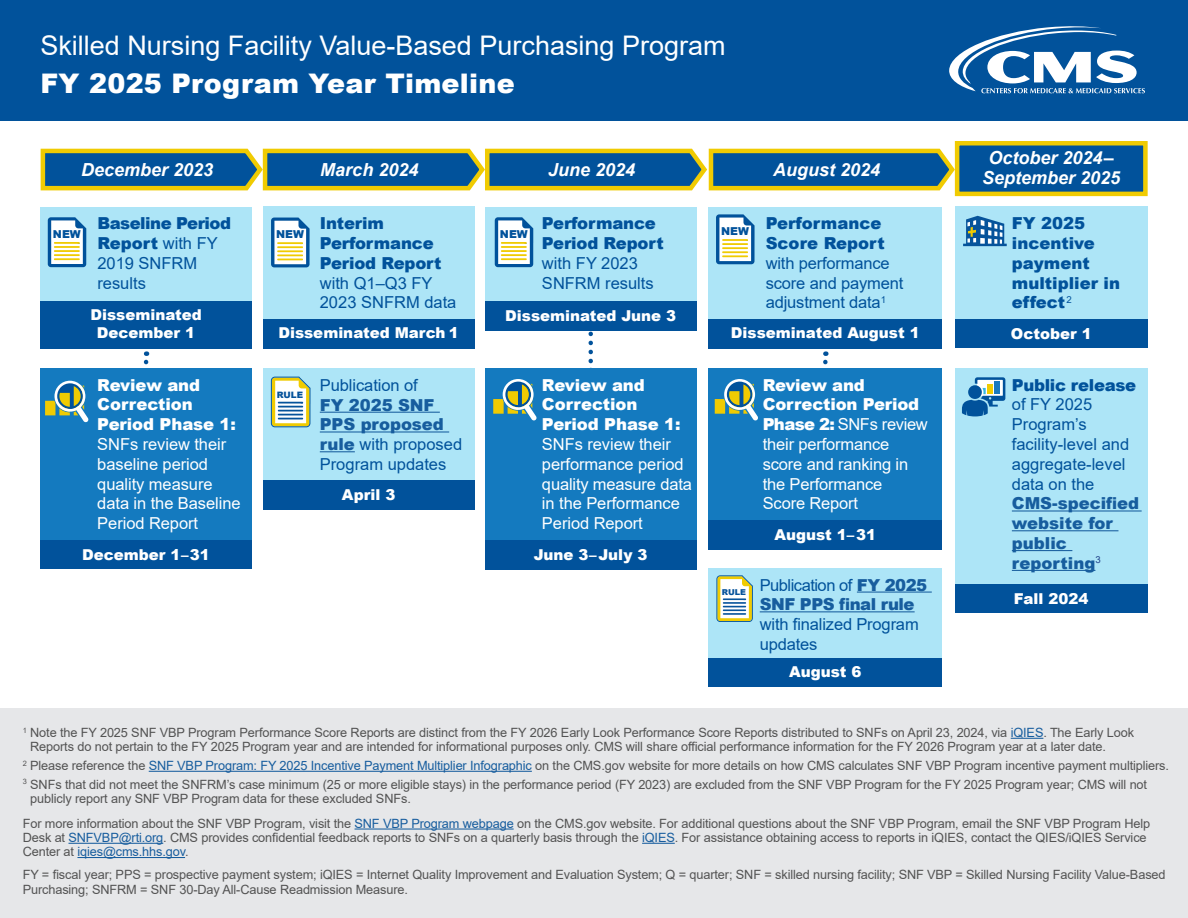
<style>
.page{position:relative;width:1188px;height:918px;background:#fff}
.page>*{position:absolute;margin:0;border:0;box-sizing:border-box;transform-origin:0 0}
.t1{font:27px "Arial";color:#fff}
.t2{font:900 27px "Arial";letter-spacing:.01em;color:#fff}
.t3{font:italic 700 18px/19.5px "Arial";color:#fff;text-align:center}
.t4{font:16.5px/19.8px "Arial";color:#01529b}
.t5{font:16.5px/19.8px "Arial";letter-spacing:-.005em;color:#fff}
.t6{font:900 16.5px/19.8px "Arial";letter-spacing:-.01em;color:#01529b}
.t7{font:900 16.5px/19.8px "Arial";letter-spacing:-.005em;color:#fff}
.t8{font:900 16.5px/19.8px "Arial";color:#175d9e}
.t9{font:900 16.5px/19.8px "Arial";letter-spacing:-.03em;color:#175d9e}
.t10{font:900 15px/18px "Arial";color:#fff;text-align:center}
.t11{font:12.75px/14.2px "Arial";letter-spacing:-.01em;color:#535353}
.s1{font-weight:900}
.s2{font-weight:900;color:#175d9e}
.s3{font-weight:400;color:#01529b}
.s4{color:#175d9e}
</style>
<div class="page">
<div style="left:0;top:708px;width:1188px;height:210px;background:#e6e7e9"></div>
<svg style="left:144px;top:351px;width:4px;height:14px"></svg>
<div style="left:0;top:0;width:1188px;height:121px;background:#01529b"></div>
<hr style="left:1011px;top:738px;width:32px;height:1px;background:#175d9e">
<hr style="left:149px;top:771px;width:383px;height:1px;background:#175d9e">
<hr style="left:355px;top:829px;width:159px;height:1px;background:#175d9e">
<hr style="left:68px;top:843px;width:95px;height:1px;background:#175d9e">
<hr style="left:642px;top:843px;width:33px;height:1px;background:#175d9e">
<hr style="left:77px;top:857px;width:108px;height:1px;background:#175d9e">
<svg style="left:949px;top:26px;width:196px;height:67px"></svg>
<svg style="left:588px;top:331px;width:5px;height:37px"></svg>
<svg style="left:823px;top:351px;width:5px;height:14px"></svg>
<div style="left:955px;top:207px;width:193px;height:112px;background:#ade5f7"></div>
<div style="left:955px;top:141px;width:193px;height:55px;background:#01529b;border:4px solid #f0cb02"></div>
<div style="left:955px;top:319px;width:193px;height:29px;background:#01529b"></div>
<div style="left:709px;top:657px;width:233px;height:30px;background:#01529b"></div>
<div style="left:709px;top:568px;width:233px;height:89px;background:#ade5f7"></div>
<hr style="left:857px;top:592px;width:75px;height:1px;background:#175d9e">
<hr style="left:760px;top:611px;width:155px;height:1px;background:#175d9e">
<div style="left:40px;top:207px;width:212px;height:94px;background:#ade5f7"></div>
<div style="left:40px;top:301px;width:212px;height:47px;background:#01529b"></div>
<svg style="left:48px;top:217px;width:38px;height:50px;background:#b6c9c5"></svg>
<div style="left:709px;top:207px;width:233px;height:115px;background:#ade5f7"></div>
<svg style="left:716px;top:214px;width:39px;height:50px;background:#b4c8c5"></svg>
<svg style="left:963px;top:216px;width:44px;height:30px"></svg>
<div style="left:263px;top:207px;width:211px;height:112px;background:#ade5f7"></div>
<div style="left:263px;top:319px;width:211px;height:29px;background:#01529b"></div>
<svg style="left:271px;top:218px;width:39px;height:49px;background:#b6c9c5"></svg>
<div style="left:40px;top:540px;width:212px;height:28px;background:#01529b"></div>
<div style="left:40px;top:368px;width:212px;height:172px;background:#147abf"></div>
<svg style="left:45px;top:381px;width:44px;height:42px"></svg>
<div style="left:485px;top:368px;width:211px;height:172px;background:#147abf"></div>
<div style="left:485px;top:540px;width:211px;height:30px;background:#01529b"></div>
<svg style="left:493px;top:379px;width:44px;height:42px"></svg>
<div style="left:709px;top:520px;width:233px;height:30px;background:#01529b"></div>
<div style="left:709px;top:368px;width:233px;height:152px;background:#147abf"></div>
<svg style="left:715px;top:379px;width:43px;height:42px"></svg>
<div style="left:263px;top:368px;width:211px;height:113px;background:#ade5f7"></div>
<hr style="left:320px;top:412px;width:120px;height:1px;background:#175d9e">
<hr style="left:320px;top:431px;width:129px;height:2px;background:#175d9e">
<hr style="left:320px;top:451px;width:35px;height:1px;background:#175d9e">
<div style="left:263px;top:481px;width:211px;height:29px;background:#01529b"></div>
<svg style="left:271px;top:377px;width:39px;height:50px;background:#cbd2af"></svg>
<svg style="left:716px;top:575px;width:37px;height:47px;background:#c6d0b0"></svg>
<div style="left:485px;top:207px;width:211px;height:94px;background:#ade5f7"></div>
<div style="left:485px;top:301px;width:211px;height:30px;background:#01529b"></div>
<svg style="left:495px;top:217px;width:38px;height:50px;background:#b6c9c5"></svg>
<div style="left:709px;top:319px;width:233px;height:29px;background:#01529b"></div>
<div style="left:955px;top:368px;width:193px;height:217px;background:#ade5f7"></div>
<hr style="left:1012px;top:510px;width:130px;height:2px;background:#175d9e">
<hr style="left:1012px;top:530px;width:106px;height:1px;background:#175d9e">
<hr style="left:1012px;top:550px;width:60px;height:1px;background:#175d9e">
<hr style="left:1012px;top:570px;width:83px;height:1px;background:#175d9e">
<div style="left:955px;top:584px;width:193px;height:29px;background:#01529b"></div>
<svg style="left:962px;top:377px;width:43px;height:39px"></svg>
<svg style="left:40px;top:146px;width:918px;height:47px;background:#588489"></svg>
<h1 class="t1" style="left:40px;top:27px;width:687px">Skilled Nursing Facility Value-Based Purchasing Program</h1>
<h1 class="t2" style="left:40px;top:64px;width:476px">FY 2025 Program Year Timeline</h1>
<h2 class="t3" style="left:81px;top:160px;width:134px">December 2023</h2>
<h2 class="t3" style="left:320px;top:160px;width:100px">March 2024</h2>
<h2 class="t3" style="left:548px;top:160px;width:89px">June 2024</h2>
<h2 class="t3" style="left:773px;top:160px;width:109px">August 2024</h2>
<p class="t4" style="left:97px;top:213px;width:135px"><span class="s1">Baseline Period<br>Report</span> with FY<br>2019 SNFRM results</p>
<p class="t10" style="left:90px;top:305px;width:113px">Disseminated<br>December 1</p>
<p class="t7" style="left:97px;top:374px;width:140px">Review and<br>Correction<br>Period Phase 1:</p>
<p class="t5" style="left:97px;top:434px;width:145px">SNFs review their baseline period quality measure data in the Baseline<br>Period Report</p>
<p class="t10" style="left:82px;top:545px;width:129px">December 1 – 31</p>
<p class="t6" style="left:320px;top:213px;width:123px">Interim<br>Performance<br>Period Report</p>
<p class="t4" style="left:320px;top:273px;width:138px">with Q1–Q3 FY<br>2023 SNFRM data</p>
<p class="t10" style="left:278px;top:324px;width:182px">Disseminated March 1</p>
<p class="t4" style="left:320px;top:375px;width:99px">Publication of</p>
<p class="t4" style="left:320px;top:395px;width:144px"><span class="s2">FY 2025 SNF<br>PPS proposed rule</span> with proposed<br>Program updates</p>
<p class="t10" style="left:342px;top:486px;width:55px">April 3</p>
<p class="t6" style="left:542px;top:213px;width:123px">Performance<br>Period Report</p>
<p class="t4" style="left:542px;top:253px;width:113px">with FY 2023<br>SNFRM results</p>
<p class="t10" style="left:505px;top:306px;width:173px">Disseminated June 3</p>
<p class="t7" style="left:542px;top:374px;width:140px">Review and<br>Correction<br>Period Phase 1:</p>
<p class="t5" style="left:542px;top:434px;width:151px">SNFs review their performance period quality measure data in the Performance<br>Period Report</p>
<p class="t10" style="left:534px;top:545px;width:115px">June 3–July 3</p>
<p class="t6" style="left:766px;top:213px;width:120px">Performance<br>Score Report</p>
<p class="t4" style="left:766px;top:253px;width:139px">with performance score and payment adjustment data<sup>1</sup></p>
<p class="t10" style="left:731px;top:324px;width:190px">Disseminated August 1</p>
<p class="t5" style="left:763px;top:375px;width:167px"><span class="s1">Review and<br>Correction Period<br>Phase 2:</span> SNFs review their performance score and ranking in the Performance<br>Score Report</p>
<p class="t10" style="left:775px;top:525px;width:103px">August 1–31</p>
<p class="t9" style="left:760px;top:574px;width:169px"><span class="s3">Publication of</span> FY 2025<br>SNF PPS final rule</p>
<p class="t4" style="left:760px;top:614px;width:160px">with finalized Program updates</p>
<p class="t10" style="left:789px;top:662px;width:74px">August 6</p>
<h2 class="t3" style="left:982px;top:149px;width:140px">October 2024–<br>September 2025</h2>
<p class="t6" style="left:1012px;top:213px;width:110px">FY 2025 incentive payment multiplier in effect<sup>2</sup></p>
<p class="t10" style="left:1011px;top:324px;width:82px">October 1</p>
<p class="t6" style="left:1012px;top:374px;width:126px">Public release</p>
<p class="t4" style="left:1012px;top:395px;width:119px">of FY 2025<br>Program’s facility-level and aggregate-level data on the</p>
<p class="t8" style="left:1012px;top:493px;width:129px">CMS-specified website for public reporting<sup>3</sup></p>
<p class="t10" style="left:1014px;top:589px;width:76px">Fall 2024</p>
<p class="t11" style="left:30px;top:725px;width:1105px;text-indent:-8px"><sup>1</sup> Note the FY 2025 SNF VBP Program Performance Score Reports are distinct from the FY 2026 Early Look Performance Score Reports distributed to SNFs on April 23, 2024, via <span class="s4">iQIES</span>. The Early Look<br>Reports do not pertain to the FY 2025 Program year and are intended for informational purposes only. CMS will share official performance information for the FY 2026 Program year at a later date.</p>
<p class="t11" style="left:23px;top:756px;width:1148px;line-height:18.8px"><sup>2</sup> Please reference the <span class="s4">SNF VBP Program: FY 2025 Incentive Payment Multiplier Infographic</span> on the CMS.gov website for more details on how CMS calculates SNF VBP Program incentive payment multipliers.<br><sup>3</sup> SNFs that did not meet the SNFRM’s case minimum (25 or more eligible stays) in the performance period (FY 2023) are excluded from the SNF VBP Program for the FY 2025 Program year; CMS will not</p>
<p class="t11" style="left:23px;top:786px;width:1129px;line-height:24.8px;text-indent:7px">publicly report any SNF VBP Program data for these excluded SNFs.<br>For more information about the SNF VBP Program, visit the <span class="s4">SNF VBP Program webpage</span> on the CMS.gov website. For additional questions about the SNF VBP Program, email the SNF VBP Program Help</p>
<p class="t11" style="left:23px;top:830px;width:1125px">Desk at <span class="s4">SNFVBP@rti.org</span>. CMS provides confidential feedback reports to SNFs on a quarterly basis through the <span class="s4">iQIES</span>. For assistance obtaining access to reports in iQIES, contact the QIES/iQIES Service<br>Center at <span class="s4">iqies@cms.hhs.gov</span>.</p>
<p class="t11" style="left:23px;top:868px;width:1144px">FY = fiscal year; PPS = prospective payment system; iQIES = Internet Quality Improvement and Evaluation System; Q = quarter; SNF = skilled nursing facility; SNF VBP = Skilled Nursing Facility Value-Based<br>Purchasing; SNFRM = SNF 30-Day All-Cause Readmission Measure.</p>
</div>
